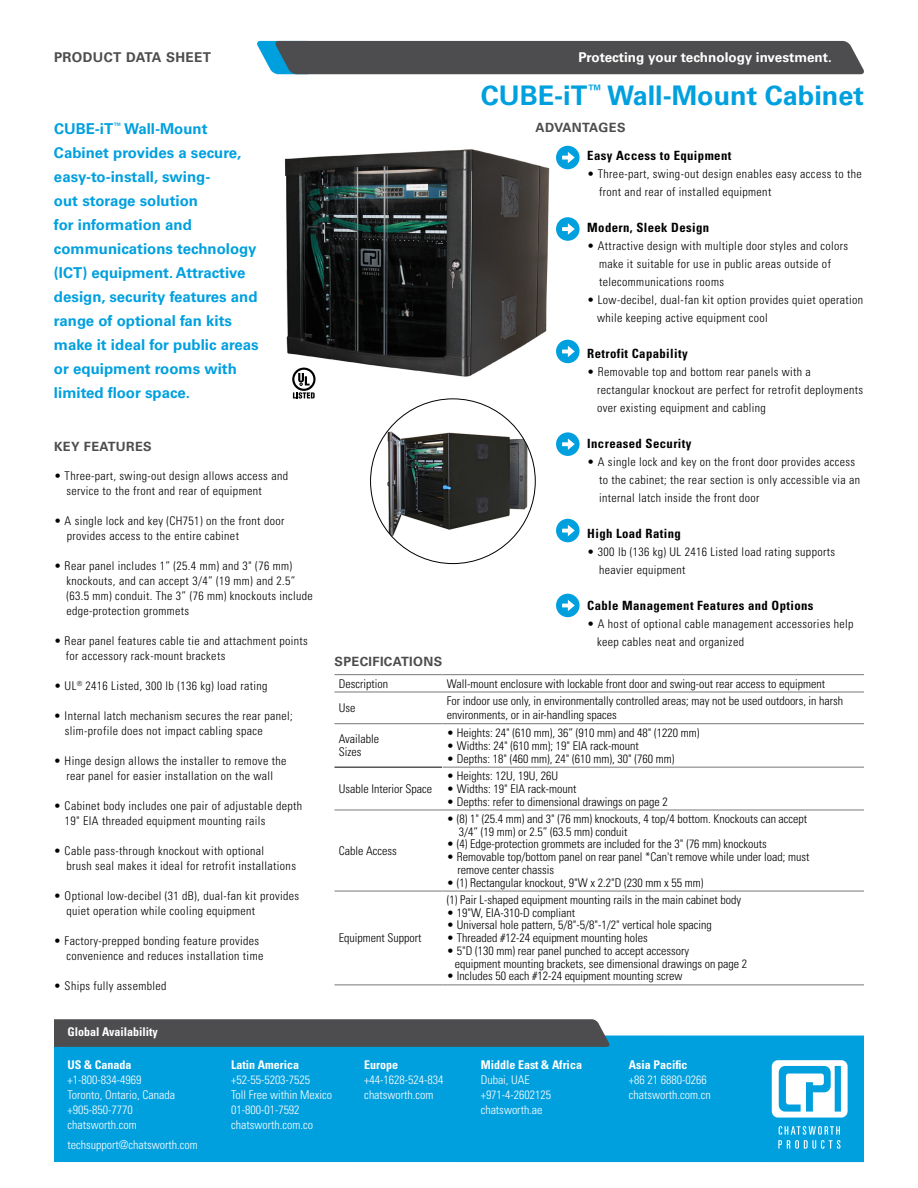
<style>
.page{position:relative;width:918px;height:1188px;background:#fff}
.page>*{position:absolute;margin:0;border:0;box-sizing:border-box;transform-origin:0 0}
.t1{font:700 27px "Univers LT Std";color:#00a0df}
.t2{font:700 15px/24px "Univers LT Std";color:#00a0df}
.t3{font:700 13.5px "Univers LT Std";color:#fff}
.t4{font:700 13.5px "Univers LT Std";letter-spacing:.03em;color:#4d4d4f}
.t5{font:700 condensed 12.75px "Univers LT Std";letter-spacing:.03em;color:#000}
.t6{font:700 12.75px "Univers LT Std";letter-spacing:.03em;color:#4d4d4f}
.t7{font:300 condensed 12px/15px "Univers LT Std";letter-spacing:.03em;color:#000}
.t8{font:300 condensed 12px/12.8px "Univers LT Std";color:#000}
.t9{font:300 condensed 12px/15px "Univers LT Std";color:#fff}
.t10{font:700 condensed 12px "Univers LT Std";color:#fff}
</style>
<div class="page">
<div style="left:257px;top:41px;width:607px;height:33px;background:#4d4d4f"></div>
<div style="left:54px;top:1035px;width:810px;height:127px;background:#00a0df"></div>
<svg style="left:778px;top:1126px;width:63px;height:23px"></svg>
<svg style="left:772px;top:1060px;width:76px;height:58px"></svg>
<svg style="left:54px;top:1019px;width:556px;height:28px;background:#4f5053"></svg>
<svg style="left:556px;top:146px;width:24px;height:23px"></svg>
<svg style="left:556px;top:594px;width:24px;height:23px"></svg>
<hr style="left:334px;top:674px;width:108px;height:1px;background:#77787b">
<hr style="left:442px;top:674px;width:422px;height:1px;background:#77787b">
<hr style="left:334px;top:692px;width:108px;height:1px;background:#77787b">
<hr style="left:442px;top:692px;width:422px;height:1px;background:#77787b">
<hr style="left:334px;top:723px;width:108px;height:1px;background:#77787b">
<hr style="left:442px;top:723px;width:422px;height:1px;background:#77787b">
<hr style="left:443px;top:767px;width:421px;height:1px;background:#77787b">
<hr style="left:334px;top:810px;width:108px;height:1px;background:#77787b">
<hr style="left:442px;top:810px;width:422px;height:1px;background:#77787b">
<hr style="left:334px;top:891px;width:108px;height:1px;background:#77787b">
<hr style="left:442px;top:891px;width:422px;height:1px;background:#77787b">
<hr style="left:334px;top:985px;width:108px;height:1px;background:#77787b">
<hr style="left:442px;top:985px;width:422px;height:1px;background:#77787b">
<hr style="left:334px;top:767px;width:108px;height:1px;background:#000">
<svg style="left:556px;top:340px;width:24px;height:23px"></svg>
<svg style="left:556px;top:217px;width:24px;height:24px"></svg>
<img style="left:284px;top:149px;width:266px;height:250px">
<svg style="left:556px;top:432px;width:24px;height:24px"></svg>
<svg style="left:556px;top:519px;width:24px;height:23px"></svg>
<img style="left:371px;top:399px;width:164px;height:165px">
<svg style="left:293px;top:392px;width:22px;height:7px"></svg>
<svg style="left:292px;top:368px;width:23px;height:23px"></svg>
<svg style="left:294px;top:370px;width:19px;height:19px"></svg>
<svg style="left:298px;top:373px;width:12px;height:13px"></svg>
<p class="t4" style="left:54px;top:50px;width:159px">PRODUCT DATA SHEET</p>
<p class="t3" style="left:578px;top:50px;width:255px">Protecting your technology investment.</p>
<p class="t2" style="left:54px;top:117px;width:206px">CUBE-iT<sup>™</sup> Wall-Mount<br>Cabinet provides a secure, easy-to-install, swing-<br>out storage solution<br>for information and communications technology (ICT) equipment. Attractive design, security features and range of optional fan kits make it ideal for public areas or equipment rooms with limited floor space.</p>
<p class="t6" style="left:54px;top:439px;width:99px">KEY FEATURES</p>
<p class="t7" style="left:66px;top:468px;width:223px;text-indent:-12px">• Three-part, swing-out design allows access and service to the front and rear of equipment</p>
<p class="t7" style="left:67px;top:513px;width:219px;text-indent:-13px">• A single lock and key (CH751) on the front door provides access to the entire cabinet</p>
<p class="t7" style="left:66px;top:558px;width:248px;text-indent:-12px">• Rear panel includes 1” (25.4 mm) and 3" (76 mm) knockouts, and can accept 3/4” (19 mm) and 2.5” (63.5 mm) conduit. The 3” (76 mm) knockouts include edge-protection grommets</p>
<p class="t7" style="left:66px;top:633px;width:243px;text-indent:-12px">• Rear panel features cable tie and attachment points for accessory rack-mount brackets</p>
<p class="t7" style="left:54px;top:678px;width:215px">• UL<sup>®</sup> 2416 Listed, 300 lb (136 kg) load rating</p>
<p class="t7" style="left:65px;top:708px;width:230px;text-indent:-11px">• Internal latch mechanism secures the rear panel; slim-profile does not impact cabling space</p>
<p class="t7" style="left:54px;top:753px;width:234px;text-align:center">• Hinge design allows the installer to remove the rear panel for easier installation on the wall</p>
<p class="t7" style="left:65px;top:798px;width:239px;text-indent:-11px">• Cabinet body includes one pair of adjustable depth<br>19" EIA threaded equipment mounting rails</p>
<p class="t7" style="left:66px;top:843px;width:231px;text-indent:-12px">• Cable pass-through knockout with optional<br>brush seal makes it ideal for retrofit installations</p>
<p class="t7" style="left:66px;top:888px;width:234px;text-indent:-12px">• Optional low-decibel (31 dB), dual-fan kit provides quiet operation while cooling equipment</p>
<p class="t7" style="left:66px;top:933px;width:198px;text-indent:-12px">• Factory-prepped bonding feature provides convenience and reduces installation time</p>
<p class="t7" style="left:54px;top:978px;width:114px">• Ships fully assembled</p>
<p class="t10" style="left:68px;top:1024px;width:92px">Global Availability</p>
<h1 class="t1" style="left:481px;top:80px;width:385px">CUBE-iT<sup>™</sup> Wall-Mount Cabinet</h1>
<p class="t6" style="left:536px;top:120px;width:91px">ADVANTAGES</p>
<p class="t6" style="left:334px;top:654px;width:109px">SPECIFICATIONS</p>
<p class="t5" style="left:587px;top:147px;width:146px">Easy Access to Equipment</p>
<p class="t7" style="left:599px;top:164px;width:264px;line-height:18px;text-indent:-12px">• Three-part, swing-out design enables easy access to the front and rear of installed equipment</p>
<p class="t5" style="left:587px;top:219px;width:124px">Modern, Sleek Design</p>
<p class="t7" style="left:599px;top:236px;width:251px;line-height:18px;text-indent:-12px">• Attractive design with multiple door styles and colors make it suitable for use in public areas outside of telecommunications rooms</p>
<p class="t7" style="left:597px;top:290px;width:268px;line-height:18px;text-indent:-10px">• Low-decibel, dual-fan kit option provides quiet operation while keeping active equipment cool</p>
<p class="t5" style="left:587px;top:345px;width:102px">Retrofit Capability</p>
<p class="t7" style="left:597px;top:362px;width:268px;line-height:18px;text-indent:-10px">• Removable top and bottom rear panels with a rectangular knockout are perfect for retrofit deployments over existing equipment and cabling</p>
<p class="t5" style="left:587px;top:435px;width:106px">Increased Security</p>
<p class="t7" style="left:599px;top:452px;width:263px;line-height:18px;text-indent:-12px">• A single lock and key on the front door provides access to the cabinet; the rear section is only accessible via an internal latch inside the front door</p>
<p class="t5" style="left:587px;top:525px;width:95px">High Load Rating</p>
<p class="t7" style="left:599px;top:542px;width:237px;line-height:18px;text-indent:-12px">• 300 lb (136 kg) UL 2416 Listed load rating supports heavier equipment</p>
<p class="t5" style="left:587px;top:597px;width:228px">Cable Management Features and Options</p>
<p class="t7" style="left:597px;top:614px;width:258px;line-height:18px;text-indent:-10px">• A host of optional cable management accessories help keep cables neat and organized</p>
<p class="t8" style="left:339px;top:677px;width:51px">Description</p>
<p class="t8" style="left:447px;top:677px;width:380px">Wall-mount enclosure with lockable front door and swing-out rear access to equipment</p>
<p class="t7" style="left:339px;top:700px;width:18px">Use</p>
<p class="t8" style="left:447px;top:694px;width:398px;line-height:14.4px">For indoor use only, in environmentally controlled areas; may not be used outdoors, in harsh environments, or in air-handling spaces</p>
<p class="t8" style="left:339px;top:733px;width:42px">Available<br>Sizes</p>
<p class="t8" style="left:447px;top:726px;width:254px">• Heights: 24" (610 mm), 36” (910 mm) and 48" (1220 mm)</p>
<p class="t8" style="left:447px;top:739px;width:193px">• Widths: 24" (610 mm); 19" EIA rack-mount</p>
<p class="t8" style="left:447px;top:752px;width:229px">• Depths: 18" (460 mm), 24" (610 mm), 30" (760 mm)</p>
<p class="t8" style="left:339px;top:782px;width:95px">Usable Interior Space</p>
<p class="t8" style="left:339px;top:844px;width:59px">Cable Access</p>
<p class="t8" style="left:339px;top:932px;width:84px">Equipment Support</p>
<p class="t8" style="left:447px;top:770px;width:113px">• Heights: 12U, 19U, 26U</p>
<p class="t8" style="left:447px;top:782px;width:131px">• Widths: 19" EIA rack-mount</p>
<p class="t8" style="left:447px;top:795px;width:223px">• Depths: refer to dimensional drawings on page 2</p>
<p class="t8" style="left:459px;top:812px;width:350px;text-indent:-12px">• (8) 1" (25.4 mm) and 3" (76 mm) knockouts, 4 top/4 bottom. Knockouts can accept<br>3/4” (19 mm) or 2.5” (63.5 mm) conduit</p>
<p class="t8" style="left:447px;top:838px;width:322px">• (4) Edge-protection grommets are included for the 3" (76 mm) knockouts</p>
<p class="t8" style="left:457px;top:851px;width:354px;text-indent:-11px">• Removable top/bottom panel on rear panel *Can't remove while under load; must remove center chassis</p>
<p class="t8" style="left:447px;top:876px;width:258px">• (1) Rectangular knockout, 9"W x 2.2"D (230 mm x 55 mm)</p>
<p class="t8" style="left:447px;top:893px;width:296px">(1) Pair L-shaped equipment mounting rails in the main cabinet body</p>
<p class="t8" style="left:447px;top:906px;width:130px">• 19"W, EIA-310-D compliant</p>
<p class="t8" style="left:447px;top:919px;width:266px">• Universal hole pattern, 5/8"-5/8"-1/2" vertical hole spacing</p>
<p class="t8" style="left:447px;top:932px;width:203px">• Threaded #12-24 equipment mounting holes</p>
<p class="t8" style="left:455px;top:944px;width:294px;text-indent:-8px">• 5"D (130 mm) rear panel punched to accept accessory<br>equipment mounting brackets, see dimensional drawings on page 2</p>
<p class="t8" style="left:447px;top:970px;width:237px">• Includes 50 each #12-24 equipment mounting screw</p>
<p class="t10" style="left:68px;top:1057px;width:66px">US &amp; Canada</p>
<p class="t9" style="left:68px;top:1072px;width:109px">+1-800-834-4969<br>Toronto, Ontario, Canada +905-850-7770 chatsworth.com</p>
<p class="t9" style="left:68px;top:1137px;width:132px">techsupport@chatsworth.com</p>
<p class="t10" style="left:231px;top:1057px;width:69px">Latin America</p>
<p class="t9" style="left:231px;top:1072px;width:103px">+52-55-5203-7525<br>Toll Free within Mexico<br>01-800-01-7592 chatsworth.com.co</p>
<p class="t10" style="left:364px;top:1057px;width:35px">Europe</p>
<p class="t9" style="left:364px;top:1072px;width:81px">+44-1628-524-834 chatsworth.com</p>
<p class="t10" style="left:481px;top:1057px;width:103px">Middle East &amp; Africa</p>
<p class="t9" style="left:481px;top:1072px;width:72px">Dubai, UAE +971-4-2602125 chatsworth.ae</p>
<p class="t10" style="left:629px;top:1057px;width:60px">Asia Pacific</p>
<p class="t9" style="left:629px;top:1072px;width:83px">+86 21 6880-0266 chatsworth.com.cn</p>
</div>
